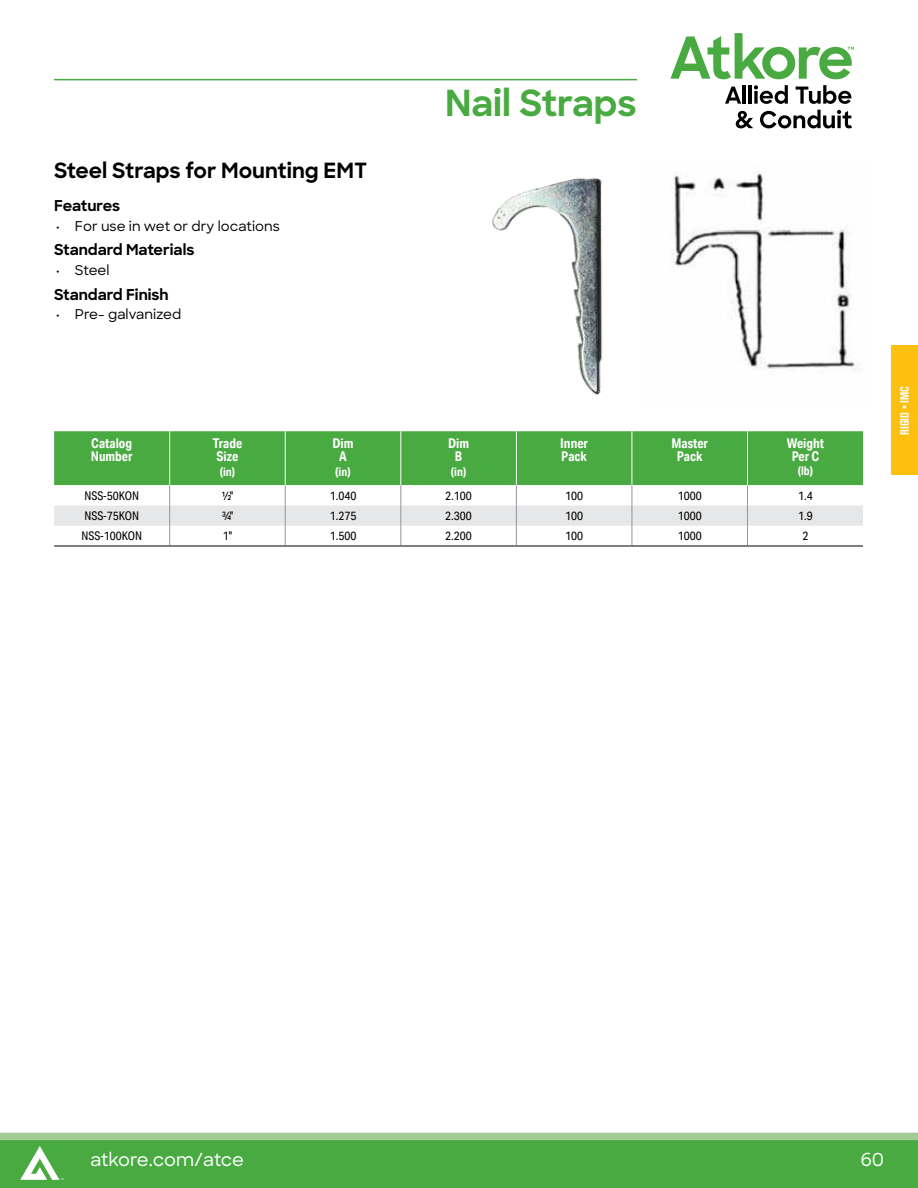
<style>
.page{position:relative;width:918px;height:1188px;background:#fff}
.page>*{position:absolute;margin:0;border:0;box-sizing:border-box;transform-origin:0 0}
.t1{font:700 36px "Sharp Sans";letter-spacing:-.005em;color:#49aa42}
.t2{font:700 21px "Sharp Sans";color:#000}
.t3{font:500 18px "Sharp Sans";letter-spacing:-.005em;color:#fff}
.t4{font:700 15px "Sharp Sans";color:#000}
.t5{font:700 13.5px/13.5px "Aktiv Grotesk Cd";color:#fff;text-align:center}
.t6{font:500 13.5px "Sharp Sans";color:#000}
.t7{font:12px "Aktiv Grotesk Cd";color:#000}
.t8{font:700 12px "Aktiv Grotesk Cd";color:#fff}
.t9{font:12px "Akzidenz Grotesk BQ Bd Cnd Alt";color:#fff}
.t10{font:12px "Aktiv Grotesk";color:#000;scale:.9 1}
.s1{font-family:"Aktiv Grotesk Cd"}
</style>
<div class="page">
<div style="left:0;top:1133px;width:918px;height:55px;background:#49aa42"></div>
<hr style="left:54px;top:79px;width:583px;height:1px;background:#49aa42">
<svg style="left:725px;top:87px;width:16px;height:17px"></svg>
<hr style="left:743px;top:85px;width:3px;height:19px;background:#000">
<hr style="left:749px;top:85px;width:3px;height:19px;background:#000">
<svg style="left:754px;top:85px;width:34px;height:19px"></svg>
<svg style="left:796px;top:85px;width:55px;height:19px"></svg>
<svg style="left:736px;top:111px;width:17px;height:17px"></svg>
<svg style="left:760px;top:110px;width:92px;height:18px"></svg>
<svg style="left:670px;top:33px;width:184px;height:46px"></svg>
<div style="left:0;top:1133px;width:918px;height:7px;background:#a2cc95"></div>
<svg style="left:20px;top:1146px;width:43px;height:34px"></svg>
<div style="left:891px;top:346px;width:27px;height:129px;background:#fec00f"></div>
<img style="left:671px;top:172px;width:190px;height:199px">
<img style="left:492px;top:178px;width:111px;height:217px">
<div style="left:54px;top:431px;width:809px;height:54px;background:#49aa42"></div>
<hr style="left:516px;top:431px;width:1px;height:54px;background:#fff">
<hr style="left:632px;top:431px;width:1px;height:54px;background:#fff">
<hr style="left:747px;top:431px;width:1px;height:54px;background:#fff">
<hr style="left:169px;top:431px;width:1px;height:54px;background:#fff">
<hr style="left:285px;top:431px;width:1px;height:54px;background:#fff">
<hr style="left:400px;top:431px;width:1px;height:54px;background:#fff">
<svg style="left:54px;top:485px;width:809px;height:61px"></svg>
<hr style="left:54px;top:546px;width:116px;height:1px;background:#000">
<hr style="left:170px;top:546px;width:115px;height:1px;background:#000">
<hr style="left:285px;top:546px;width:116px;height:1px;background:#000">
<hr style="left:401px;top:546px;width:115px;height:1px;background:#000">
<hr style="left:516px;top:546px;width:116px;height:1px;background:#000">
<hr style="left:632px;top:546px;width:115px;height:1px;background:#000">
<hr style="left:747px;top:546px;width:116px;height:1px;background:#000">
<h2 class="t2" style="left:54px;top:155px;width:315px">Steel Straps for Mounting EMT</h2>
<p class="t4" style="left:54px;top:195px;width:68px">Features</p>
<p class="t6" style="left:56px;top:216px;width:226px">• For use in wet or dry locations</p>
<p class="t4" style="left:54px;top:239px;width:142px">Standard Materials</p>
<p class="t6" style="left:56px;top:260px;width:56px">• Steel</p>
<p class="t4" style="left:54px;top:283px;width:116px">Standard Finish</p>
<p class="t6" style="left:56px;top:304px;width:127px">• Pre- galvanized</p>
<p class="t5" style="left:91px;top:436px;width:43px;text-align:left">Catalog<br>Number</p>
<p class="t5" style="left:213px;top:436px;width:31px;text-align:left">Trade<br>Size</p>
<p class="t8" style="left:220px;top:464px;width:17px">(in)</p>
<p class="t5" style="left:332px;top:436px;width:23px">Dim<br>A</p>
<p class="t8" style="left:335px;top:464px;width:17px">(in)</p>
<h1 class="t1" style="left:445px;top:76px;width:193px">Nail Straps</h1>
<p class="t5" style="left:448px;top:436px;width:23px">Dim<br>B</p>
<p class="t8" style="left:451px;top:464px;width:17px">(in)</p>
<p class="t5" style="left:560px;top:436px;width:29px;text-align:left">Inner<br>Pack</p>
<p class="t5" style="left:671px;top:436px;width:38px">Master<br>Pack</p>
<p class="t5" style="left:787px;top:436px;width:39px">Weight<br>Per C</p>
<p class="t8" style="left:798px;top:463px;width:17px">(lb)</p>
<p class="t7" style="left:84px;top:488px;width:56px">NSS-50KON</p>
<p class="t10" style="left:222px;top:489px;width:14px">1/2<span class="s1">"</span></p>
<p class="t7" style="left:330px;top:488px;width:28px">1.040</p>
<p class="t7" style="left:445px;top:488px;width:28px">2.100</p>
<p class="t7" style="left:565px;top:488px;width:19px">100</p>
<p class="t7" style="left:678px;top:488px;width:25px">1000</p>
<p class="t7" style="left:798px;top:488px;width:16px">1.4</p>
<p class="t7" style="left:85px;top:509px;width:56px">NSS-75KON</p>
<p class="t10" style="left:222px;top:509px;width:14px">3/4<span class="s1">"</span></p>
<p class="t7" style="left:330px;top:509px;width:28px">1.275</p>
<p class="t7" style="left:445px;top:509px;width:28px">2.300</p>
<p class="t7" style="left:565px;top:509px;width:19px">100</p>
<p class="t7" style="left:678px;top:509px;width:25px">1000</p>
<p class="t7" style="left:798px;top:509px;width:16px">1.9</p>
<p class="t7" style="left:82px;top:529px;width:62px">NSS-100KON</p>
<p class="t7" style="left:223px;top:529px;width:11px">1"</p>
<p class="t7" style="left:330px;top:529px;width:28px">1.500</p>
<p class="t7" style="left:445px;top:529px;width:28px">2.200</p>
<p class="t7" style="left:565px;top:529px;width:19px">100</p>
<p class="t7" style="left:678px;top:529px;width:25px">1000</p>
<p class="t7" style="left:802px;top:529px;width:7px">2</p>
<p class="t9" style="left:898px;top:435px;width:50px;rotate:-90deg">RIGID • IMC</p>
<h3 class="t3" style="left:90px;top:1146px;width:155px">atkore.com/atce</h3>
<h3 class="t3" style="left:860px;top:1146px;width:25px">60</h3>
</div>
